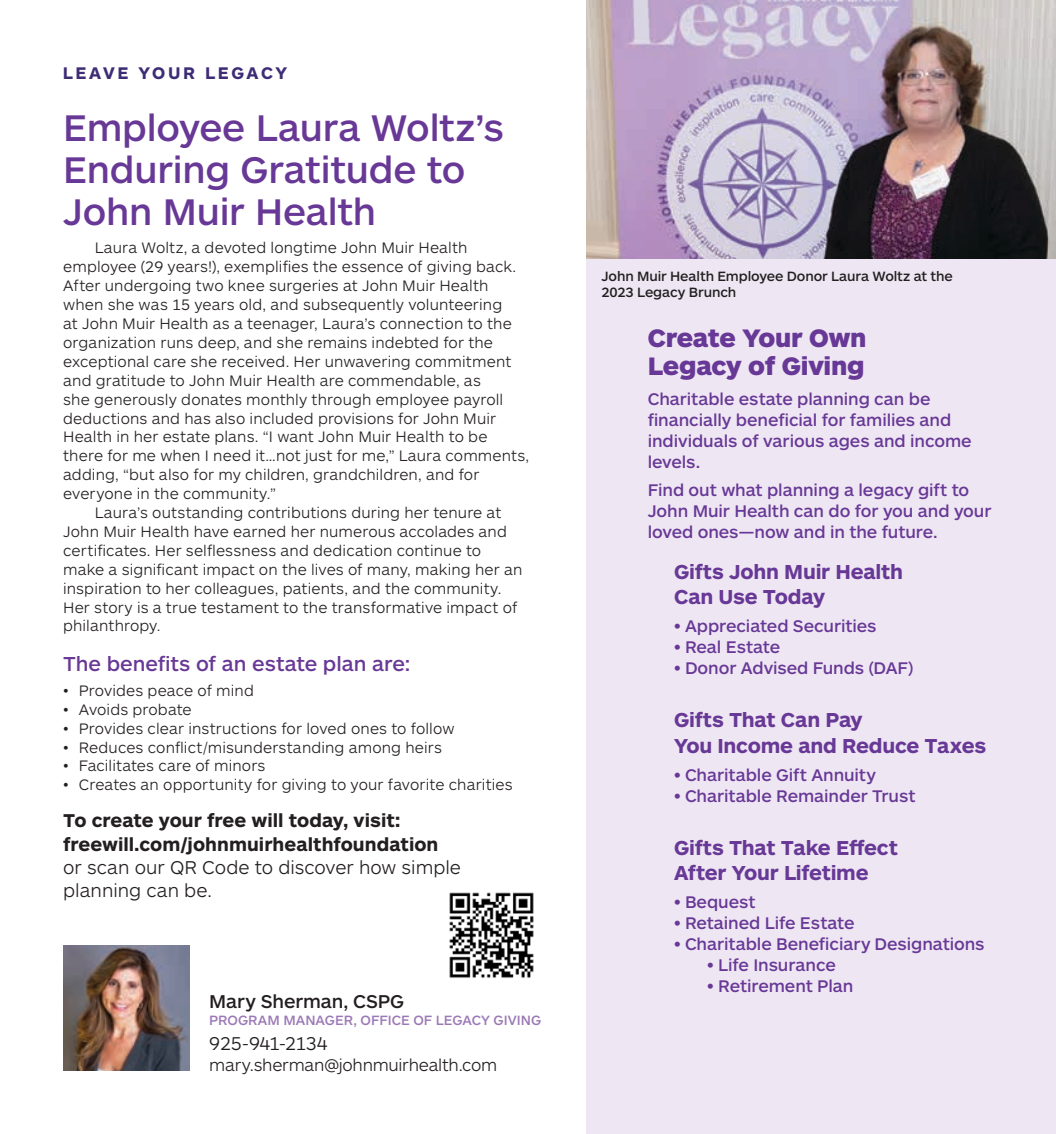
<style>
.page{position:relative;width:1056px;height:1134px;background:#fff}
.page>*{position:absolute;margin:0;border:0;box-sizing:border-box;transform-origin:0 0}
.t1{font:500 38.5px/42px "ARS Maquette Pro";letter-spacing:-.005em;color:#683896}
.t2{font:900 26.25px/28px "ARS Maquette Pro";letter-spacing:-.015em;color:#683896}
.t3{font:700 21px/25.2px "ARS Maquette Pro";letter-spacing:-.01em;color:#683896}
.t4{font:500 21px "ARS Maquette Pro";letter-spacing:-.005em;color:#683896}
.t5{font:700 19.25px/23.1px "ARS Maquette Pro";color:#231f20}
.t6{font:300 19.25px/23.1px "ARS Maquette Pro";color:#231f20}
.t7{font:500 19.25px "ARS Maquette Pro";letter-spacing:-.005em;color:#231f20}
.t8{font:300 19.25px "ARS Maquette Pro";letter-spacing:-.02em;color:#231f20}
.t9{font:500 17.5px/21px "ARS Maquette Pro";letter-spacing:-.005em;color:#683896}
.t10{font:300 17.5px "ARS Maquette Pro";letter-spacing:-.015em;color:#231f20}
.t11{font:700 17.5px "ARS Maquette Pro";letter-spacing:.15em;color:#3e2c76}
.t12{font:300 15.75px "ARS Maquette Pro";letter-spacing:.01em;color:#231f20}
.t13{font:500 14px/15.8px "ARS Maquette Pro";letter-spacing:-.005em;color:#231f20}
.t14{font:500 14px "ARS Maquette Pro";letter-spacing:.005em;color:#9c79b6}
</style>
<div class="page">
<div style="left:586px;top:259px;width:469px;height:875px;background:#eee7f3"></div>
<img style="left:449px;top:892px;width:85px;height:86px">
<img style="left:586px;top:0;width:469px;height:259px">
<img style="left:63px;top:945px;width:126px;height:126px">
<p class="t11" style="left:63px;top:62px;width:226px">LEAVE YOUR LEGACY</p>
<h1 class="t1" style="left:63px;top:105px;width:442px">Employee Laura Woltz’s<br>Enduring Gratitude to<br>John Muir Health</h1>
<p class="t12" style="left:95px;top:238px;width:374px">Laura Woltz, a devoted longtime John Muir Health</p>
<p class="t12" style="left:63px;top:257px;width:454px">employee (29 years!), exemplifies the essence of giving back.</p>
<p class="t12" style="left:63px;top:276px;width:426px">After undergoing two knee surgeries at John Muir Health</p>
<p class="t12" style="left:63px;top:295px;width:440px">when she was 15 years old, and subsequently volunteering</p>
<p class="t12" style="left:63px;top:313px;width:450px">at John Muir Health as a teenager, Laura’s connection to the</p>
<p class="t12" style="left:63px;top:332px;width:431px">organization runs deep, and she remains indebted for the</p>
<p class="t12" style="left:63px;top:351px;width:449px">exceptional care she received. Her unwavering commitment</p>
<p class="t12" style="left:63px;top:370px;width:419px">and gratitude to John Muir Health are commendable, as</p>
<p class="t12" style="left:63px;top:389px;width:441px">she generously donates monthly through employee payroll</p>
<p class="t12" style="left:63px;top:408px;width:434px">deductions and has also included provisions for John Muir</p>
<p class="t12" style="left:63px;top:427px;width:425px">Health in her estate plans. “I want John Muir Health to be</p>
<p class="t12" style="left:63px;top:446px;width:467px">there for me when I need it…not just for me,” Laura comments,</p>
<p class="t12" style="left:63px;top:465px;width:417px">adding, “but also for my children, grandchildren, and for</p>
<p class="t12" style="left:63px;top:484px;width:214px">everyone in the community.”</p>
<p class="t12" style="left:95px;top:502px;width:408px">Laura’s outstanding contributions during her tenure at</p>
<p class="t12" style="left:63px;top:521px;width:445px">John Muir Health have earned her numerous accolades and</p>
<p class="t12" style="left:63px;top:540px;width:419px">certificates. Her selflessness and dedication continue to</p>
<p class="t12" style="left:63px;top:559px;width:460px">make a significant impact on the lives of many, making her an</p>
<p class="t12" style="left:63px;top:578px;width:440px">inspiration to her colleagues, patients, and the community.</p>
<p class="t12" style="left:63px;top:597px;width:455px">Her story is a true testament to the transformative impact of</p>
<p class="t12" style="left:63px;top:616px;width:99px">philanthropy.</p>
<h3 class="t4" style="left:63px;top:650px;width:349px">The benefits of an estate plan are:</h3>
<p class="t12" style="left:63px;top:680px;width:192px">• Provides peace of mind</p>
<p class="t12" style="left:63px;top:699px;width:130px">• Avoids probate</p>
<p class="t12" style="left:63px;top:718px;width:393px">• Provides clear instructions for loved ones to follow</p>
<p class="t12" style="left:63px;top:737px;width:380px">• Reduces conflict/misunderstanding among heirs</p>
<p class="t12" style="left:63px;top:756px;width:204px">• Facilitates care of minors</p>
<p class="t12" style="left:63px;top:775px;width:451px">• Creates an opportunity for giving to your favorite charities</p>
<p class="t5" style="left:63px;top:808px;width:377px">To create your free will today, visit: freewill.com/johnmuirhealthfoundation</p>
<p class="t6" style="left:63px;top:854px;width:399px">or scan our QR Code to discover how simple planning can be.</p>
<p class="t7" style="left:209px;top:988px;width:196px">Mary Sherman, CSPG</p>
<p class="t14" style="left:209px;top:1011px;width:333px">PROGRAM MANAGER, OFFICE OF LEGACY GIVING</p>
<p class="t8" style="left:209px;top:1031px;width:120px">925-941-2134</p>
<p class="t10" style="left:209px;top:1053px;width:289px">mary.sherman@johnmuirhealth.com</p>
<p class="t13" style="left:601px;top:267px;width:353px">John Muir Health Employee Donor Laura Woltz at the<br>2023 Legacy Brunch</p>
<h2 class="t2" style="left:647px;top:323px;width:220px">Create Your Own<br>Legacy of Giving</h2>
<p class="t9" style="left:647px;top:388px;width:325px">Charitable estate planning can be financially beneficial for families and individuals of various ages and income levels.</p>
<p class="t9" style="left:647px;top:479px;width:345px">Find out what planning a legacy gift to<br>John Muir Health can do for you and your loved ones—now and in the future.</p>
<h3 class="t3" style="left:674px;top:558px;width:230px">Gifts John Muir Health<br>Can Use Today</h3>
<p class="t9" style="left:674px;top:615px;width:204px">• Appreciated Securities</p>
<p class="t9" style="left:674px;top:636px;width:108px">• Real Estate</p>
<p class="t9" style="left:674px;top:657px;width:241px">• Donor Advised Funds (DAF)</p>
<h3 class="t3" style="left:674px;top:706px;width:314px">Gifts That Can Pay<br>You Income and Reduce Taxes</h3>
<p class="t9" style="left:674px;top:763px;width:203px">• Charitable Gift Annuity</p>
<p class="t9" style="left:674px;top:784px;width:243px">• Charitable Remainder Trust</p>
<h3 class="t3" style="left:674px;top:834px;width:225px">Gifts That Take Effect<br>After Your Lifetime</h3>
<p class="t9" style="left:674px;top:891px;width:83px">• Bequest</p>
<p class="t9" style="left:674px;top:912px;width:182px">• Retained Life Estate</p>
<p class="t9" style="left:674px;top:933px;width:312px">• Charitable Beneficiary Designations</p>
<p class="t9" style="left:707px;top:954px;width:130px">• Life Insurance</p>
<p class="t9" style="left:707px;top:975px;width:147px">• Retirement Plan</p>
</div>
